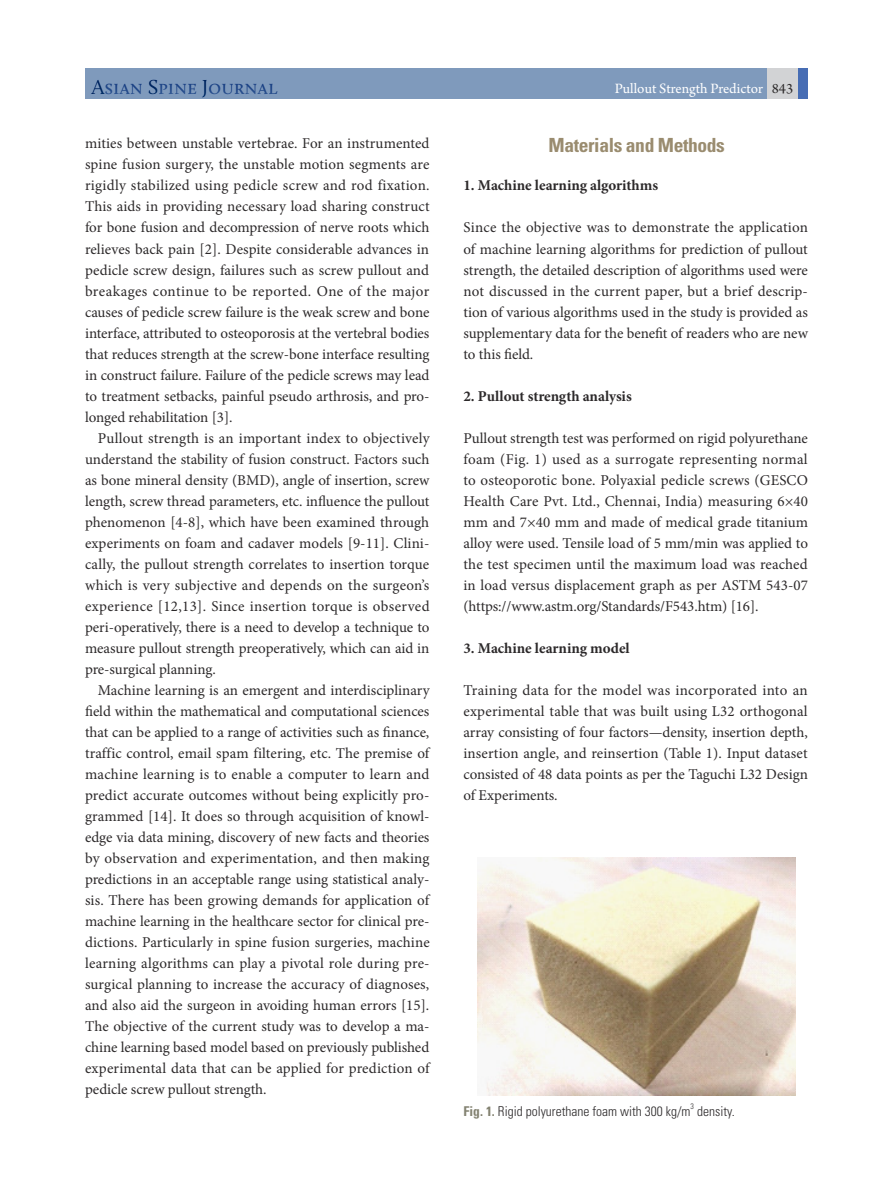
<style>
.page{position:relative;width:893px;height:1191px;background:#fff}
.page>*{position:absolute;margin:0;border:0;box-sizing:border-box;transform-origin:0 0}
.t1{font:700 condensed 19.5px "Univers LT Std";letter-spacing:-.02em;color:#9a8c6f}
.t2{font:15px/21px "Minion Pro";letter-spacing:-.005em;color:#2c292a;text-align:justify}
.t3{font:700 15px "Minion Pro";letter-spacing:-.005em;color:#2c292a}
.t4{font:15px "Arno Pro";color:#fff}
.t5{font:300 condensed 13.5px "Univers LT Std";color:#2c292a}
.t6{font:300 condensed 7.8px "Univers LT Std";color:#2c292a}
.s1{color:#2c292a}
.s2{font-weight:700;color:#838271}
</style>
<div class="page">
<div style="left:750px;top:68px;width:58px;height:31px;background:#d2d3d5"></div>
<div style="left:85px;top:68px;width:682px;height:31px;background:#7f9abc"></div>
<div style="left:798px;top:68px;width:10px;height:31px;background:#476db4"></div>
<svg style="left:91px;top:79px;width:187px;height:19px"></svg>
<img style="left:477px;top:857px;width:318px;height:238px">
<p class="t2" style="left:85px;top:134px;width:346px">mities between unstable vertebrae. For an instrumented spine fusion surgery, the unstable motion segments are rigidly stabilized using pedicle screw and rod fixation.<br>This aids in providing necessary load sharing construct for bone fusion and decompression of nerve roots which relieves back pain [2]. Despite considerable advances in pedicle screw design, failures such as screw pullout and breakages continue to be reported. One of the major causes of pedicle screw failure is the weak screw and bone interface, attributed to osteoporosis at the vertebral bodies that reduces strength at the screw-bone interface resulting in construct failure. Failure of the pedicle screws may lead to treatment setbacks, painful pseudo arthrosis, and pro&shy;longed rehabilitation [3].</p>
<p class="t2" style="left:85px;top:428px;width:346px;text-indent:13px">Pullout strength is an important index to objectively understand the stability of fusion construct. Factors such as bone mineral density (BMD), angle of insertion, screw length, screw thread parameters, etc. influence the pullout phenomenon [4-8], which have been examined through experiments on foam and cadaver models [9-11]. Clini&shy;cally, the pullout strength correlates to insertion torque which is very subjective and depends on the surgeon’s experience [12,13]. Since insertion torque is observed peri-operatively, there is a need to develop a technique to measure pullout strength preoperatively, which can aid in pre-surgical planning.</p>
<p class="t2" style="left:85px;top:680px;width:346px;text-indent:13px">Machine learning is an emergent and interdisciplinary field within the mathematical and computational sciences that can be applied to a range of activities such as finance, traffic control, email spam filtering, etc. The premise of machine learning is to enable a computer to learn and predict accurate outcomes without being explicitly pro&shy;grammed [14]. It does so through acquisition of knowl&shy;edge via data mining, discovery of new facts and theories by observation and experimentation, and then making predictions in an acceptable range using statistical analy&shy;sis. There has been growing demands for application of machine learning in the healthcare sector for clinical pre&shy;dictions. Particularly in spine fusion surgeries, machine learning algorithms can play a pivotal role during pre&shy;surgical planning to increase the accuracy of diagnoses, and also aid the surgeon in avoiding human errors [15].<br>The objective of the current study was to develop a ma&shy;chine learning based model based on previously published experimental data that can be applied for prediction of pedicle screw pullout strength.</p>
<p class="t4" style="left:615px;top:82px;width:180px">Pullout Strength Predictor <span class="s1">843</span></p>
<h1 class="t1" style="left:549px;top:138px;width:178px">Materials and Methods</h1>
<p class="t3" style="left:463px;top:180px;width:196px">1. Machine learning algorithms</p>
<p class="t2" style="left:463px;top:218px;width:346px">Since the objective was to demonstrate the application of machine learning algorithms for prediction of pullout strength, the detailed description of algorithms used were not discussed in the current paper, but a brief descrip&shy;tion of various algorithms used in the study is provided as supplementary data for the benefit of readers who are new to this field.</p>
<p class="t3" style="left:463px;top:390px;width:170px">2. Pullout strength analysis</p>
<p class="t2" style="left:463px;top:428px;width:346px">Pullout strength test was performed on rigid polyurethane foam (Fig. 1) used as a surrogate representing normal to osteoporotic bone. Polyaxial pedicle screws (GESCO Health Care Pvt. Ltd., Chennai, India) measuring 6×40 mm and 7×40 mm and made of medical grade titanium alloy were used. Tensile load of 5 mm/min was applied to the test specimen until the maximum load was reached in load versus displacement graph as per ASTM 543-07 (https://www.astm.org/Standards/F543.htm) [16].</p>
<p class="t3" style="left:463px;top:642px;width:168px">3. Machine learning model</p>
<p class="t2" style="left:463px;top:680px;width:346px">Training data for the model was incorporated into an experimental table that was built using L32 orthogonal array consisting of four factors—density, insertion depth, insertion angle, and reinsertion (Table 1). Input dataset consisted of 48 data points as per the Taguchi L32 Design of Experiments.</p>
<p class="t5" style="left:463px;top:1105px;width:229px"><span class="s2">Fig. 1.</span> Rigid polyurethane foam with 300 kg/m</p>
<p class="t6" style="left:691px;top:1103px;width:5px">3</p>
<p class="t5" style="left:697px;top:1105px;width:39px">density.</p>
</div>
